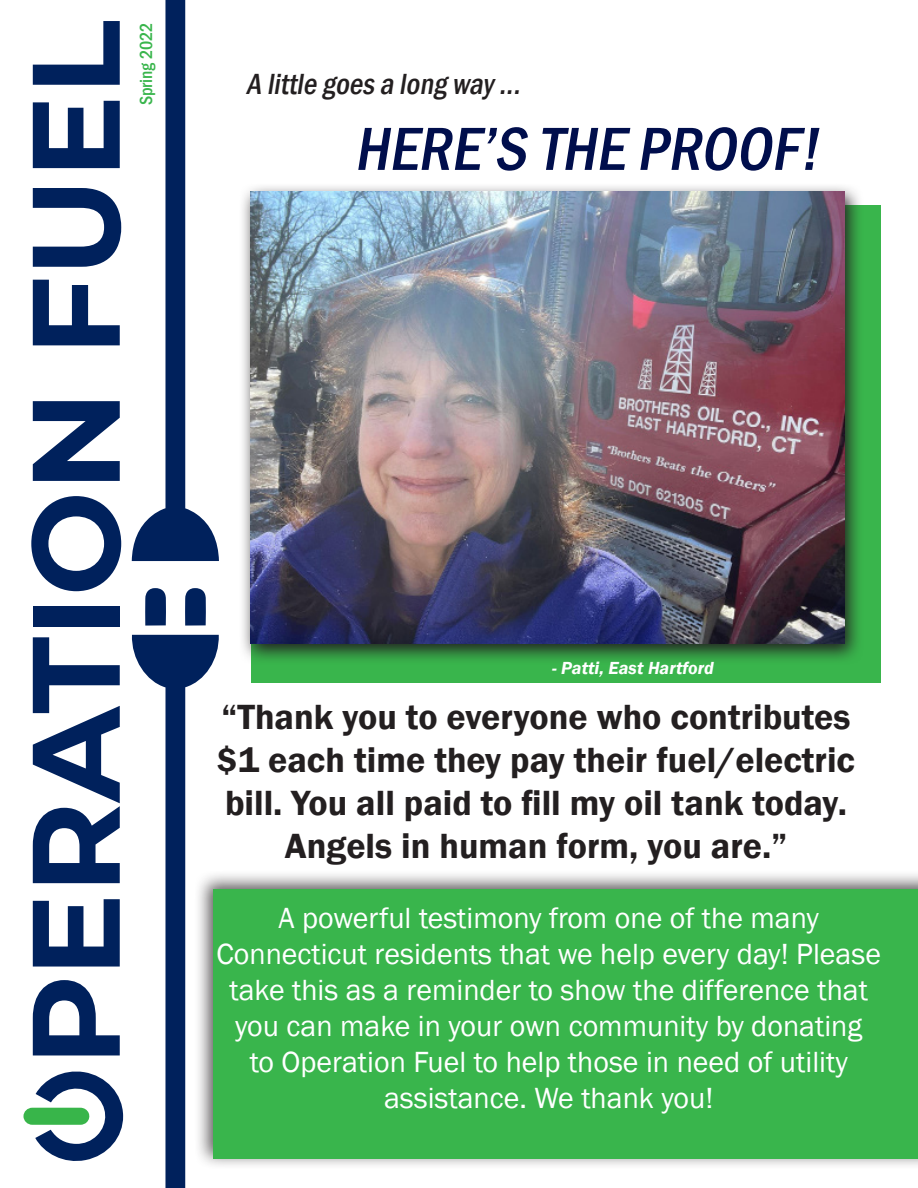
<style>
.page{position:relative;width:918px;height:1188px;background:#fff}
.page>*{position:absolute;margin:0;border:0;box-sizing:border-box;transform-origin:0 0}
.t1{font:700 124.2px "Montserrat";color:#00215c}
.t2{font:italic 500 condensed 63px "Franklin Gothic";color:#000e4c}
.t3{font:600 36px/43.2px "Franklin Gothic";color:#231f20;text-align:center}
.t4{font:30px/36px "Franklin Gothic";color:#fff;text-align:center}
.t5{font:italic 500 condensed 30px "Franklin Gothic";color:#231f20}
.t6{font:italic 600 18px "Franklin Gothic";color:#fff}
.t7{font:500 condensed 18px "Franklin Gothic";color:#39b54c}
</style>
<div class="page">
<div style="left:251px;top:205px;width:629px;height:478px;background:#39b54c"></div>
<div style="left:193px;top:870px;width:725px;height:299px;background:#231f20;opacity:.75"></div>
<div style="left:213px;top:890px;width:705px;height:269px;background:#39b54c"></div>
<svg style="left:242px;top:186px;width:618px;height:474px"></svg>
<img style="left:251px;top:192px;width:594px;height:452px">
<svg style="left:23px;top:1071px;width:100px;height:90px"></svg>
<svg style="left:185px;top:588px;width:21px;height:38px"></svg>
<svg style="left:132px;top:0;width:87px;height:561px"></svg>
<svg style="left:131px;top:635px;width:88px;height:553px"></svg>
<svg style="left:145px;top:588px;width:21px;height:38px"></svg>
<h1 class="t1" style="left:-14px;top:1066px;width:1047px;rotate:-90deg">PERATION FUEL</h1>
<p class="t7" style="left:135px;top:105px;width:85px;rotate:-90deg">Spring 2022</p>
<p class="t5" style="left:246px;top:65px;width:282px">A little goes a long way...</p>
<p class="t2" style="left:354px;top:108px;width:480px">HERE’S THE PROOF!</p>
<p class="t6" style="left:552px;top:656px;width:163px">- Patti, East Hartford</p>
<p class="t3" style="left:217px;top:695px;width:640px">“Thank you to everyone who contributes $1 each time they pay their fuel/electric bill. You all paid to fill my oil tank today.<br>Angels in human form, you are.”</p>
<p class="t4" style="left:216px;top:901px;width:666px">A powerful testimony from one of the many Connecticut residents that we help every day! Please take this as a reminder to show the difference that you can make in your own community by donating<br>to Operation Fuel to help those in need of utility</p>
<p class="t4" style="left:384px;top:1081px;width:331px">assistance. We thank you!</p>
</div>
